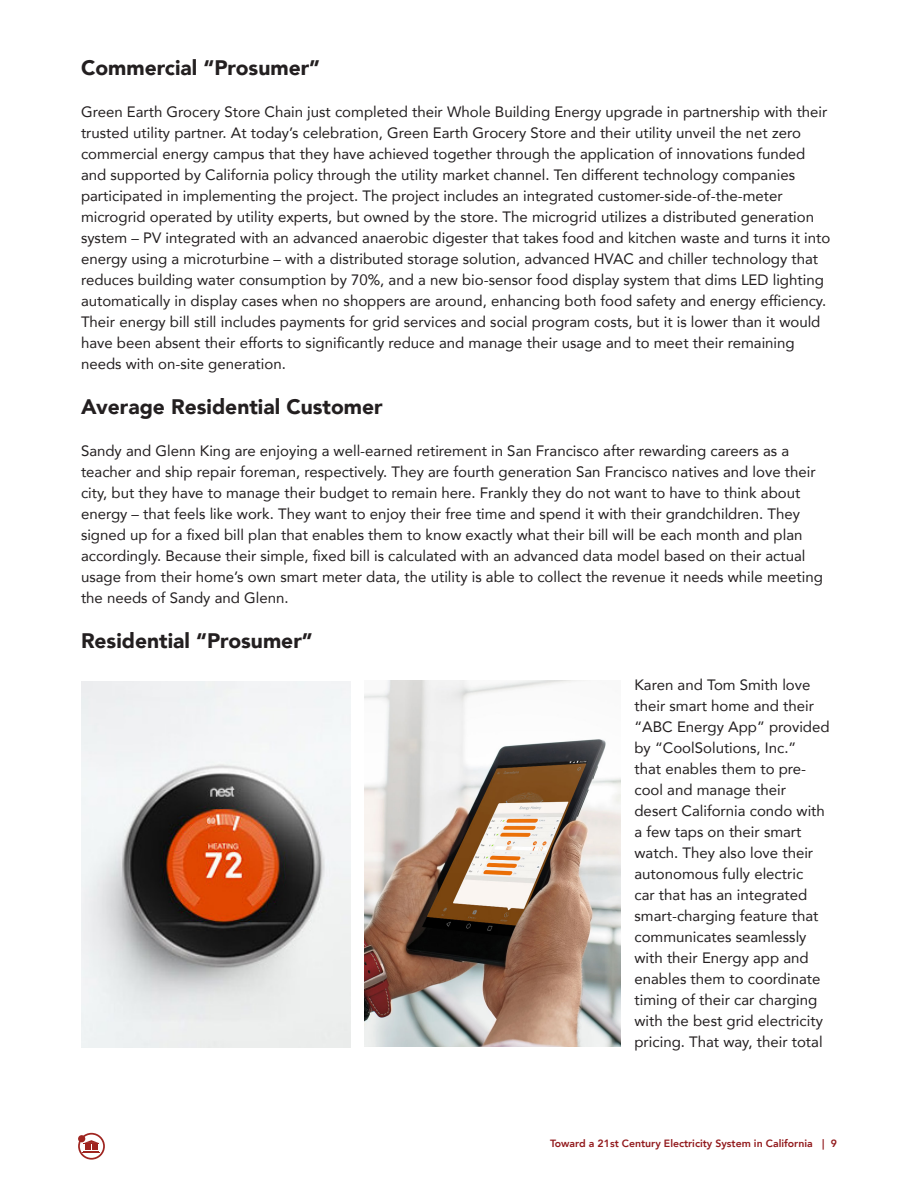
<style>
.page{position:relative;width:918px;height:1188px;background:#fff}
.page>*{position:absolute;margin:0;border:0;box-sizing:border-box;transform-origin:0 0}
.A2E{font:900 21px "Avenir";color:#231f20}
.A2E-2{font:15px/21px "Avenir";color:#231f20}
.t1{font:800 10.5px "Avenir";color:#921a1d}
</style>
<div class="page">
<div style="left:78px;top:1133px;width:27px;height:27px;border:2px solid #9f2520;border-radius:50%"></div>
<div style="left:78px;top:1135px;width:7px;height:7px;background:#9f2520;border-radius:50%"></div>
<svg style="left:83px;top:1140px;width:17px;height:13px"></svg>
<img style="left:81px;top:681px;width:270px;height:367px">
<img style="left:364px;top:680px;width:257px;height:367px">
<p class="A2E" style="left:81px;top:50px;width:241px">Commercial “Prosumer”</p>
<p class="A2E-2" style="left:81px;top:101px;width:751px">Green Earth Grocery Store Chain just completed their Whole Building Energy upgrade in partnership with their trusted utility partner. At today’s celebration, Green Earth Grocery Store and their utility unveil the net zero commercial energy campus that they have achieved together through the application of innovations funded and supported by California policy through the utility market channel. Ten different technology companies participated in implementing the project. The project includes an integrated customer-side-of-the-meter microgrid operated by utility experts, but owned by the store. The microgrid utilizes a distributed generation system – PV integrated with an advanced anaerobic digester that takes food and kitchen waste and turns it into energy using a microturbine – with a distributed storage solution, advanced HVAC and chiller technology that reduces building water consumption by 70%, and a new bio-sensor food display system that dims LED lighting automatically in display cases when no shoppers are around, enhancing both food safety and energy efficiency.<br>Their energy bill still includes payments for grid services and social program costs, but it is lower than it would have been absent their efforts to significantly reduce and manage their usage and to meet their remaining needs with on-site generation.</p>
<p class="A2E" style="left:81px;top:389px;width:303px">Average Residential Customer</p>
<p class="A2E-2" style="left:81px;top:440px;width:743px">Sandy and Glenn King are enjoying a well-earned retirement in San Francisco after rewarding careers as a teacher and ship repair foreman, respectively. They are fourth generation San Francisco natives and love their city, but they have to manage their budget to remain here. Frankly they do not want to have to think about energy – that feels like work. They want to enjoy their free time and spend it with their grandchildren. They signed up for a fixed bill plan that enables them to know exactly what their bill will be each month and plan accordingly. Because their simple, fixed bill is calculated with an advanced data model based on their actual usage from their home’s own smart meter data, the utility is able to collect the revenue it needs while meeting the needs of Sandy and Glenn.</p>
<p class="A2E" style="left:81px;top:623px;width:233px">Residential “Prosumer”</p>
<p class="A2E-2" style="left:634px;top:674px;width:197px">Karen and Tom Smith love their smart home and their “ABC Energy App” provided by “CoolSolutions, Inc.”<br>that enables them to pre&shy;cool and manage their desert California condo with a few taps on their smart watch. They also love their autonomous fully electric<br>car that has an integrated smart-charging feature that communicates seamlessly with their Energy app and enables them to coordinate timing of their car charging with the best grid electricity pricing. That way, their total</p>
<p class="t1" style="left:550px;top:1135px;width:288px">Toward a 21st Century Electricity System in California | 9</p>
</div>
